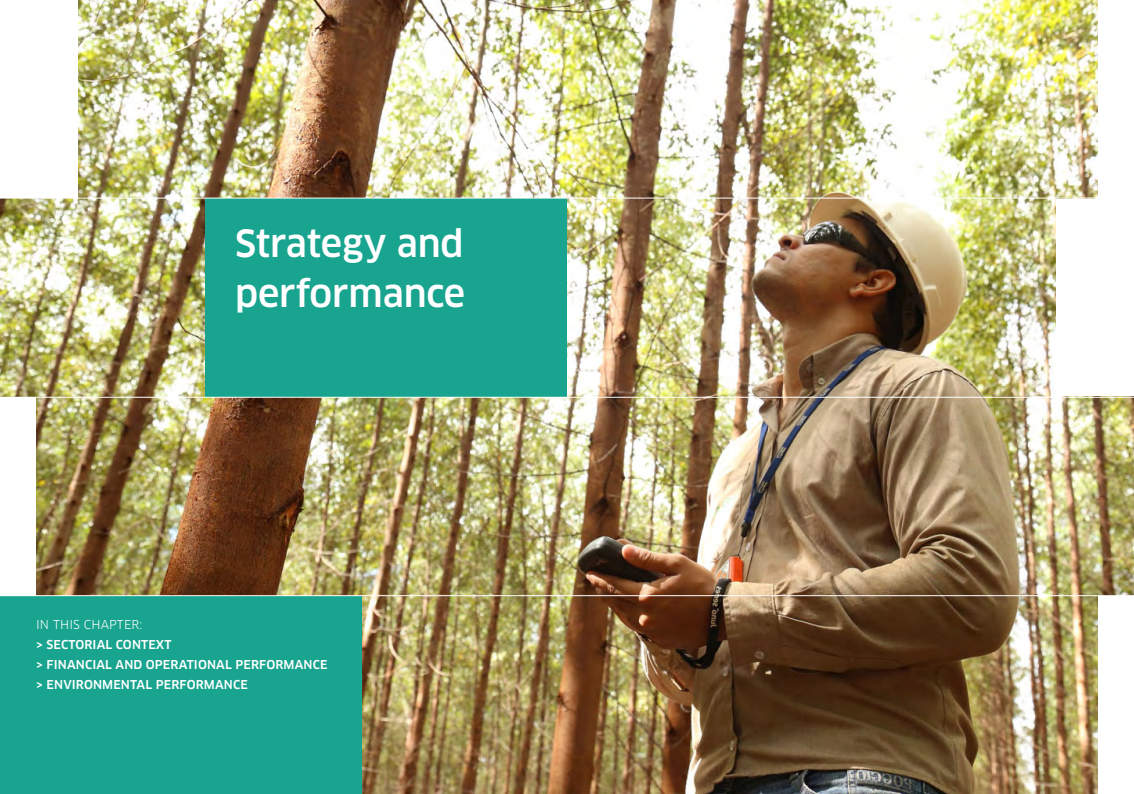
<style>
.page{position:relative;width:1134px;height:794px;background:#fff}
.page>*{position:absolute;margin:0;border:0;box-sizing:border-box;transform-origin:0 0}
.t1{font:500 36.7px/49.8px "Clan Pro";letter-spacing:-.005em;color:#fff}
.t2{font:500 12px/20px "Clan Pro";letter-spacing:.01em;color:#fff}
.t3{font:12px "Clan Pro";letter-spacing:.01em;color:#fff}
</style>
<div class="page">
<img style="left:78px;top:0;width:1020px;height:198px">
<img style="left:0;top:199px;width:1056px;height:197px">
<img style="left:36px;top:396px;width:1098px;height:199px">
<img style="left:362px;top:596px;width:736px;height:198px">
<div style="left:205px;top:198px;width:362px;height:198px;background:#18a48f"></div>
<div style="left:0;top:596px;width:362px;height:198px;background:#18a48f"></div>
<hr style="left:0;top:198px;width:1134px;height:1px;background:#fff">
<hr style="left:0;top:397px;width:1134px;height:1px;background:#fff">
<h1 class="t1" style="left:235px;top:219px;width:232px">Strategy and performance</h1>
<p class="t3" style="left:36px;top:617px;width:108px">IN THIS CHAPTER:</p>
<p class="t2" style="left:36px;top:634px;width:293px">&gt; SECTORIAL CONTEXT<br>&gt; FINANCIAL AND OPERATIONAL PERFORMANCE &gt; ENVIRONMENTAL PERFORMANCE</p>
</div>
